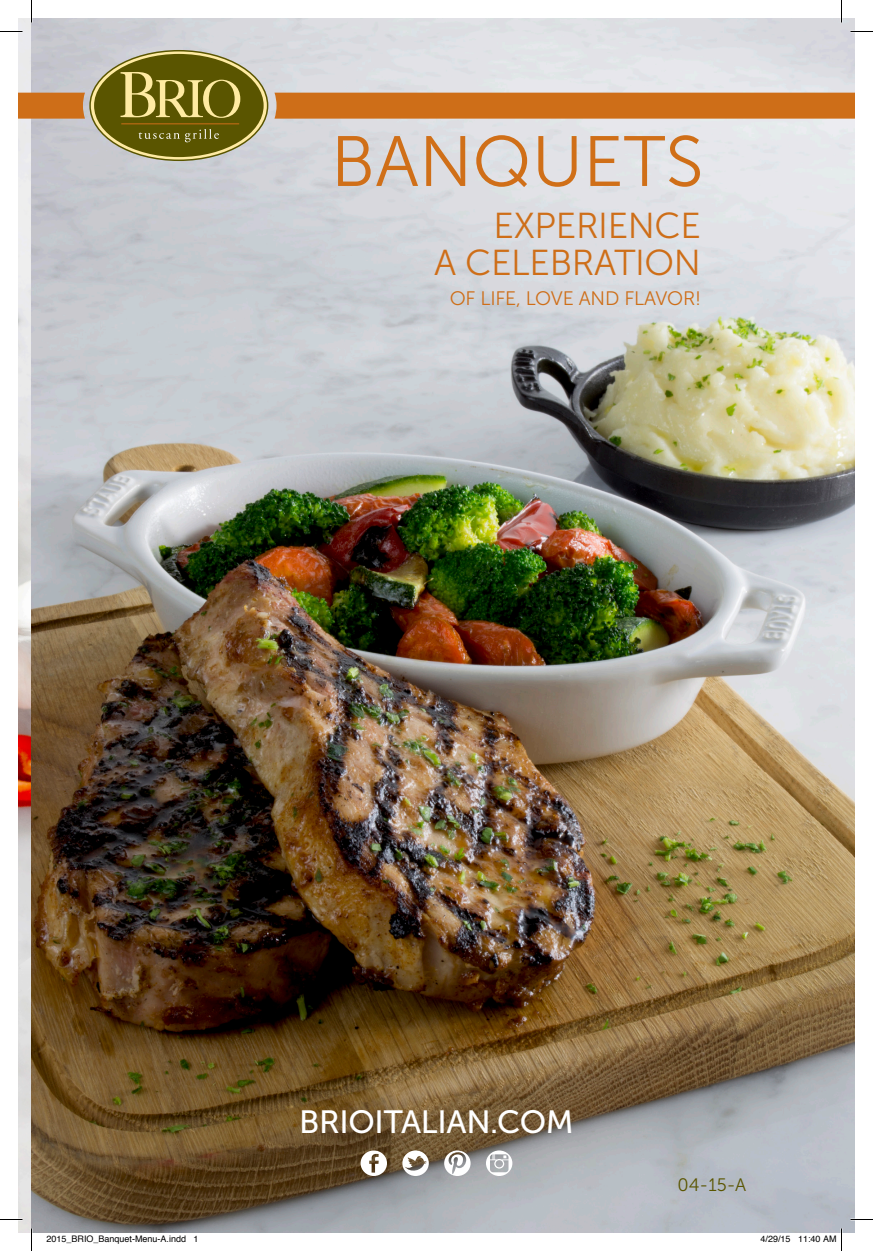
<style>
.page{position:relative;width:873px;height:1251px;background:#fff}
.page>*{position:absolute;margin:0;border:0;box-sizing:border-box;transform-origin:0 0}
.Catagory_B{font:70.95px "Museo Sans 300";color:#d06f18}
.Catagory{font:36px/37.5px "Museo Sans 300";letter-spacing:-.01em;color:#ce6e18;text-align:right}
.Bar_Bite_Item_Descri{font:32.1px "Museo Sans 500";letter-spacing:-.01em;color:#fff}
.Catagory-2{font:19.5px "Museo Sans 300";letter-spacing:-.01em;color:#ce6e18}
.t1{font:18px "Museo Sans 300";color:#5a5500}
.t2{font:9px "Helvetica";color:#000}
</style>
<div class="page">
<img style="left:18px;top:182px;width:13px;height:1051px">
<img style="left:31px;top:18px;width:824px;height:1215px">
<svg style="left:486px;top:1150px;width:26px;height:26px"></svg>
<svg style="left:444px;top:1150px;width:27px;height:26px"></svg>
<svg style="left:402px;top:1150px;width:27px;height:26px"></svg>
<svg style="left:361px;top:1150px;width:26px;height:26px"></svg>
<svg style="left:90px;top:51px;width:178px;height:109px"></svg>
<div style="left:94px;top:54px;width:170px;height:103px;background:#5a5500;border-radius:50%"></div>
<svg style="left:139px;top:129px;width:80px;height:13px"></svg>
<hr style="left:121px;top:124px;width:118px;height:1px;background:#ce6e18">
<svg style="left:18px;top:72px;width:837px;height:47px;background:#c59a67"></svg>
<svg style="left:0;top:31px;width:22px;height:1px"></svg>
<svg style="left:850px;top:31px;width:23px;height:1px"></svg>
<svg style="left:0;top:1219px;width:22px;height:1px"></svg>
<svg style="left:850px;top:1219px;width:23px;height:1px"></svg>
<svg style="left:31px;top:0;width:1px;height:22px"></svg>
<svg style="left:31px;top:1228px;width:1px;height:23px"></svg>
<svg style="left:841px;top:0;width:1px;height:22px"></svg>
<svg style="left:798px;top:1228px;width:44px;height:23px"></svg>
<p class="Catagory_B" style="left:331px;top:123px;width:374px">BANQUETS</p>
<p class="Catagory" style="left:434px;top:207px;width:268px">EXPERIENCE<br>A CELEBRATION</p>
<p class="Catagory-2" style="left:450px;top:288px;width:253px">OF LIFE, LOVE AND FLAVOR!</p>
<p class="Bar_Bite_Item_Descri" style="left:299px;top:1104px;width:276px">BRIOITALIAN.COM</p>
<p class="t1" style="left:678px;top:1175px;width:70px">04-15-A</p>
<p class="t2" style="left:46px;top:1232px;width:154px">2015_BRIO_Banquet-Menu-A.indd 1</p>
<p class="t2" style="left:760px;top:1232px;width:78px">4/29/15 11:40 AM</p>
</div>
